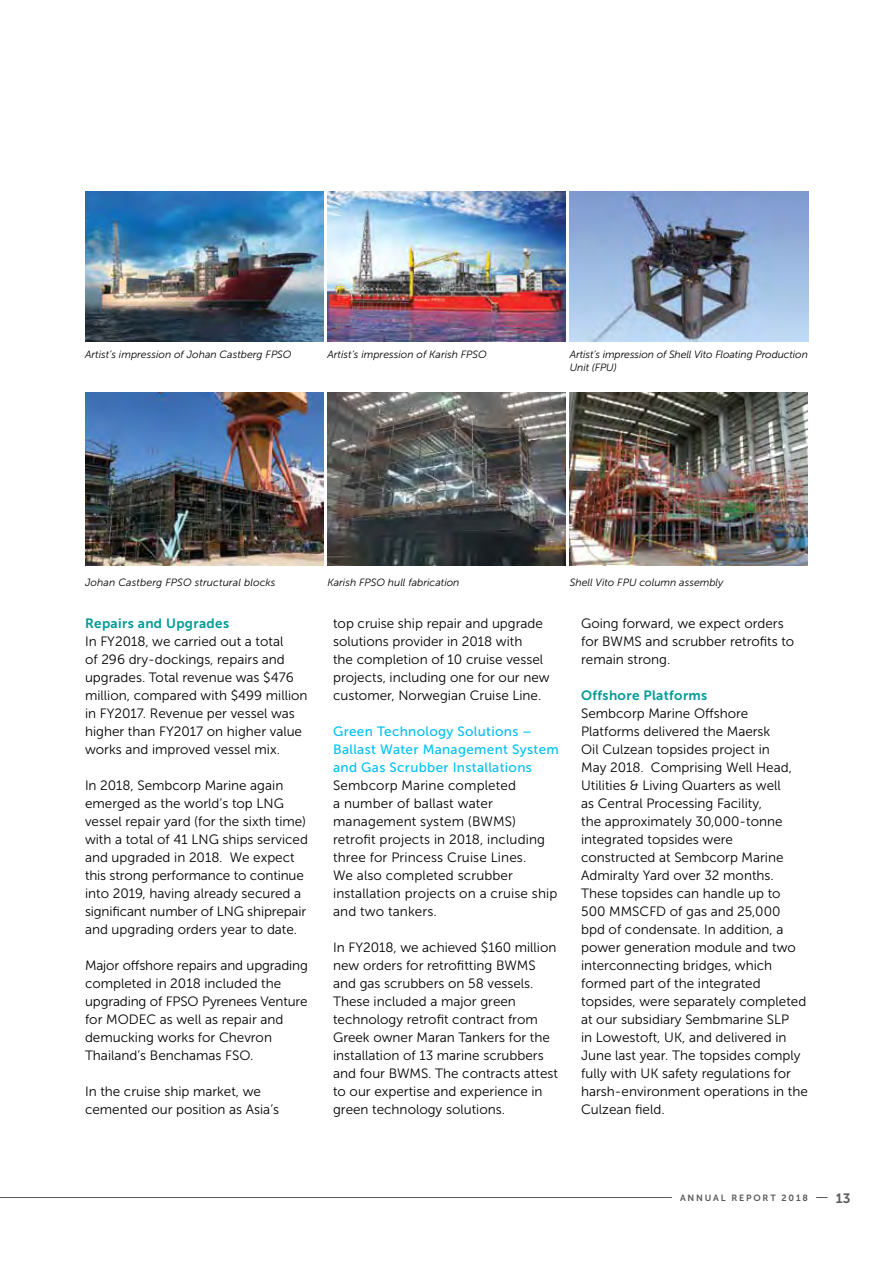
<style>
.page{position:relative;width:893px;height:1263px;background:#fff}
.page>*{position:absolute;margin:0;border:0;box-sizing:border-box;transform-origin:0 0}
.t1{font:13.5px/18px "Museo Sans 300";color:#000}
.t2{font:13.5px/18px "Museo Sans 500";letter-spacing:.025em;color:#00c0f3}
.t3{font:13.5px "Museo Sans 700";letter-spacing:.025em;color:#009a97}
.t4{font:13.5px "Museo Sans 700";color:#58595b}
.t5{font:italic 10.5px/12.6px "Museo Sans 300";color:#000}
.t6{font:9px "Museo Sans 700";letter-spacing:.2em;color:#58595b}
</style>
<div class="page">
<img style="left:85px;top:191px;width:238px;height:151px">
<img style="left:85px;top:392px;width:238px;height:173px">
<img style="left:327px;top:191px;width:239px;height:151px">
<img style="left:327px;top:392px;width:239px;height:173px">
<img style="left:570px;top:392px;width:238px;height:173px">
<img style="left:570px;top:191px;width:238px;height:151px">
<hr style="left:0;top:1197px;width:672px;height:1px;background:#58595b">
<p class="t5" style="left:85px;top:348px;width:208px">Artist’s impression of Johan Castberg FPSO</p>
<p class="t5" style="left:327px;top:348px;width:161px">Artist’s impression of Karish FPSO</p>
<p class="t5" style="left:570px;top:348px;width:240px">Artist’s impression of Shell Vito Floating Production<br>Unit (FPU)</p>
<p class="t5" style="left:85px;top:576px;width:192px">Johan Castberg FPSO structural blocks</p>
<p class="t5" style="left:327px;top:576px;width:134px">Karish FPSO hull fabrication</p>
<p class="t5" style="left:570px;top:576px;width:155px">Shell Vito FPU column assembly</p>
<p class="t3" style="left:85px;top:616px;width:146px">Repairs and Upgrades</p>
<p class="t1" style="left:85px;top:632px;width:224px">In FY2018, we carried out a total<br>of 296 dry-dockings, repairs and upgrades. Total revenue was $476 million, compared with $499 million in FY2017. Revenue per vessel was higher than FY2017 on higher value works and improved vessel mix.</p>
<p class="t1" style="left:85px;top:776px;width:224px">In 2018, Sembcorp Marine again emerged as the world’s top LNG vessel repair yard (for the sixth time) with a total of 41 LNG ships serviced and upgraded in 2018. We expect this strong performance to continue into 2019, having already secured a significant number of LNG shiprepair and upgrading orders year to date.</p>
<p class="t1" style="left:85px;top:956px;width:224px">Major offshore repairs and upgrading completed in 2018 included the upgrading of FPSO Pyrenees Venture for MODEC as well as repair and demucking works for Chevron<br>Thailand’s Benchamas FSO.</p>
<p class="t1" style="left:85px;top:1082px;width:196px">In the cruise ship market, we cemented our position as Asia’s</p>
<p class="t1" style="left:333px;top:614px;width:218px">top cruise ship repair and upgrade solutions provider in 2018 with<br>the completion of 10 cruise vessel projects, including one for our new customer, Norwegian Cruise Line.</p>
<p class="t2" style="left:333px;top:722px;width:227px">Green Technology Solutions –<br>Ballast Water Management System and Gas Scrubber Installations</p>
<p class="t1" style="left:333px;top:776px;width:226px">Sembcorp Marine completed<br>a number of ballast water management system (BWMS) retrofit projects in 2018, including three for Princess Cruise Lines.<br>We also completed scrubber installation projects on a cruise ship and two tankers.</p>
<p class="t1" style="left:333px;top:938px;width:226px">In FY2018, we achieved $160 million new orders for retrofitting BWMS and gas scrubbers on 58 vessels.<br>These included a major green technology retrofit contract from Greek owner Maran Tankers for the installation of 13 marine scrubbers and four BWMS. The contracts attest to our expertise and experience in green technology solutions.</p>
<p class="t1" style="left:581px;top:614px;width:215px">Going forward, we expect orders for BWMS and scrubber retrofits to remain strong.</p>
<p class="t3" style="left:581px;top:687px;width:128px">Offshore Platforms</p>
<p class="t1" style="left:581px;top:704px;width:228px">Sembcorp Marine Offshore<br>Platforms delivered the Maersk<br>Oil Culzean topsides project in<br>May 2018. Comprising Well Head,<br>Utilities &amp; Living Quarters as well<br>as Central Processing Facility,<br>the approximately 30,000-tonne integrated topsides were constructed at Sembcorp Marine<br>Admiralty Yard over 32 months.<br>These topsides can handle up to<br>500 MMSCFD of gas and 25,000<br>bpd of condensate. In addition, a power generation module and two interconnecting bridges, which formed part of the integrated topsides, were separately completed at our subsidiary Sembmarine SLP<br>in Lowestoft, UK, and delivered in<br>June last year. The topsides comply fully with UK safety regulations for harsh-environment operations in the<br>Culzean field.</p>
<p class="t6" style="left:680px;top:1193px;width:129px">ANNUAL REPORT 2018</p>
<p class="t4" style="left:836px;top:1190px;width:16px">13</p>
</div>
